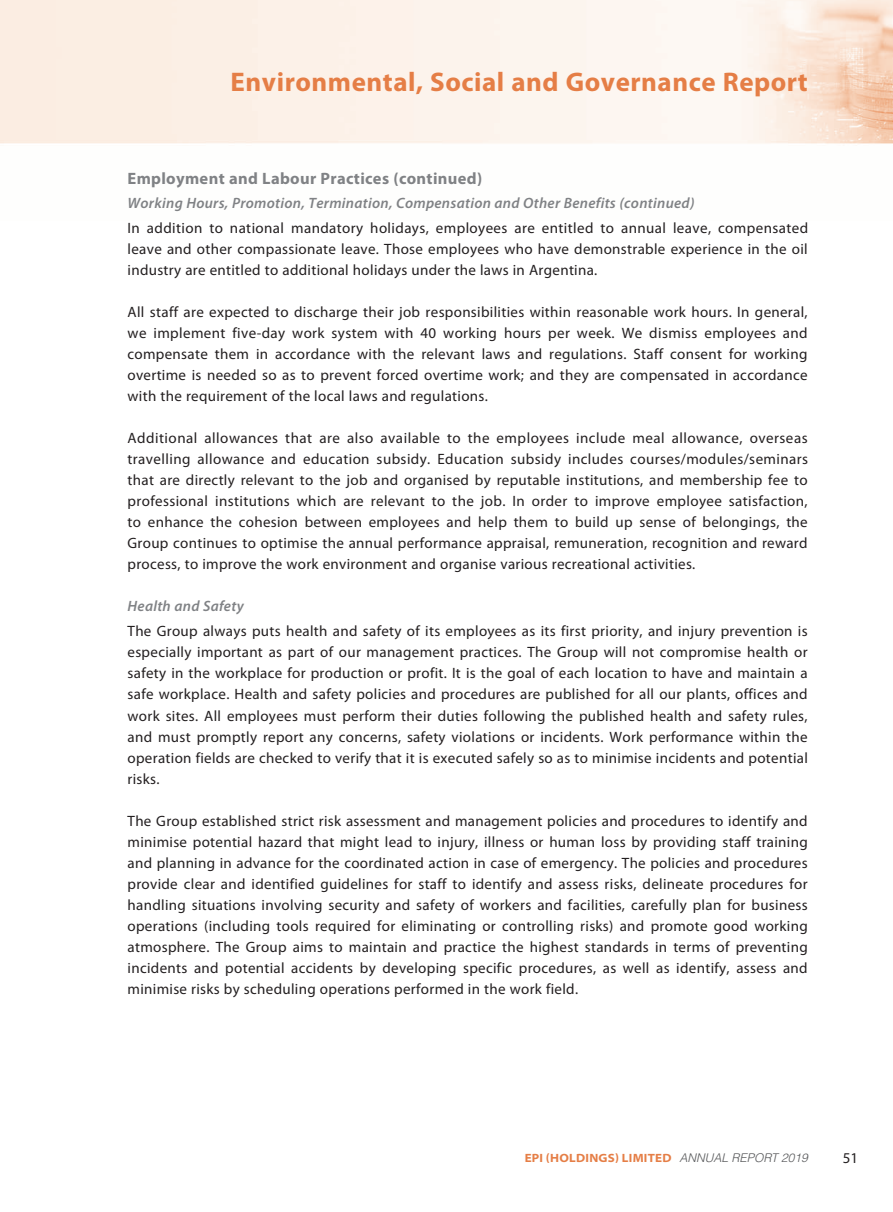
<style>
.page{position:relative;width:893px;height:1212px;background:#fff}
.page>*{position:absolute;margin:0;border:0;box-sizing:border-box;transform-origin:0 0}
.t1{font:700 27px "Myriad Pro";letter-spacing:.02em;color:#e57e46}
._02_H2{font:700 16.5px "Myriad Pro";letter-spacing:.02em;color:#808285}
._00_txt{font:15px/21px "Myriad Pro";letter-spacing:.02em;color:#231f20;text-align:justify}
._03_H3{font:italic 600 15px "Myriad Pro";letter-spacing:.02em;color:#808285}
.t2{font:700 semi-expanded 12px "Myriad Pro";letter-spacing:.02em;color:#e57e46}
.s1{font-family:"Helvetica LT Std";font-weight:300;font-style:italic;font-stretch:normal;color:#57585a}
</style>
<div class="page">
<img style="left:0;top:0;width:893px;height:144px">
<h1 class="t1" style="left:231px;top:64px;width:579px">Environmental, Social and Governance Report</h1>
<p class="_02_H2" style="left:128px;top:168px;width:356px">Employment and Labour Practices (continued)</p>
<p class="_03_H3" style="left:128px;top:193px;width:568px">Working Hours, Promotion, Termination, Compensation and Other Benefits (continued)</p>
<p class="_00_txt" style="left:128px;top:217px;width:682px">In addition to national mandatory holidays, employees are entitled to annual leave, compensated leave and other compassionate leave. Those employees who have demonstrable experience in the oil industry are entitled to additional holidays under the laws in Argentina.</p>
<p class="_00_txt" style="left:128px;top:301px;width:682px">All staff are expected to discharge their job responsibilities within reasonable work hours. In general, we implement five-day work system with 40 working hours per week. We dismiss employees and compensate them in accordance with the relevant laws and regulations. Staff consent for working overtime is needed so as to prevent forced overtime work; and they are compensated in accordance with the requirement of the local laws and regulations.</p>
<p class="_00_txt" style="left:128px;top:427px;width:682px">Additional allowances that are also available to the employees include meal allowance, overseas travelling allowance and education subsidy. Education subsidy includes courses/modules/seminars that are directly relevant to the job and organised by reputable institutions, and membership fee to professional institutions which are relevant to the job. In order to improve employee satisfaction, to enhance the cohesion between employees and help them to build up sense of belongings, the Group continues to optimise the annual performance appraisal, remuneration, recognition and reward process, to improve the work environment and organise various recreational activities.</p>
<p class="_03_H3" style="left:128px;top:597px;width:118px">Health and Safety</p>
<p class="_00_txt" style="left:128px;top:621px;width:682px">The Group always puts health and safety of its employees as its first priority, and injury prevention is especially important as part of our management practices. The Group will not compromise health or safety in the workplace for production or profit. It is the goal of each location to have and maintain a safe workplace. Health and safety policies and procedures are published for all our plants, offices and work sites. All employees must perform their duties following the published health and safety rules, and must promptly report any concerns, safety violations or incidents. Work performance within the operation fields are checked to verify that it is executed safely so as to minimise incidents and potential risks.</p>
<p class="_00_txt" style="left:128px;top:810px;width:682px">The Group established strict risk assessment and management policies and procedures to identify and minimise potential hazard that might lead to injury, illness or human loss by providing staff training and planning in advance for the coordinated action in case of emergency. The policies and procedures provide clear and identified guidelines for staff to identify and assess risks, delineate procedures for handling situations involving security and safety of workers and facilities, carefully plan for business operations (including tools required for eliminating or controlling risks) and promote good working atmosphere. The Group aims to maintain and practice the highest standards in terms of preventing incidents and potential accidents by developing specific procedures, as well as identify, assess and minimise risks by scheduling operations performed in the work field.</p>
<p class="t2" style="left:525px;top:1150px;width:285px">EPI (HOLDINGS) LIMITED <span class="s1">ANNUAL REPORT 2019</span></p>
<p class="_00_txt" style="left:843px;top:1147px;width:17px">51</p>
</div>
